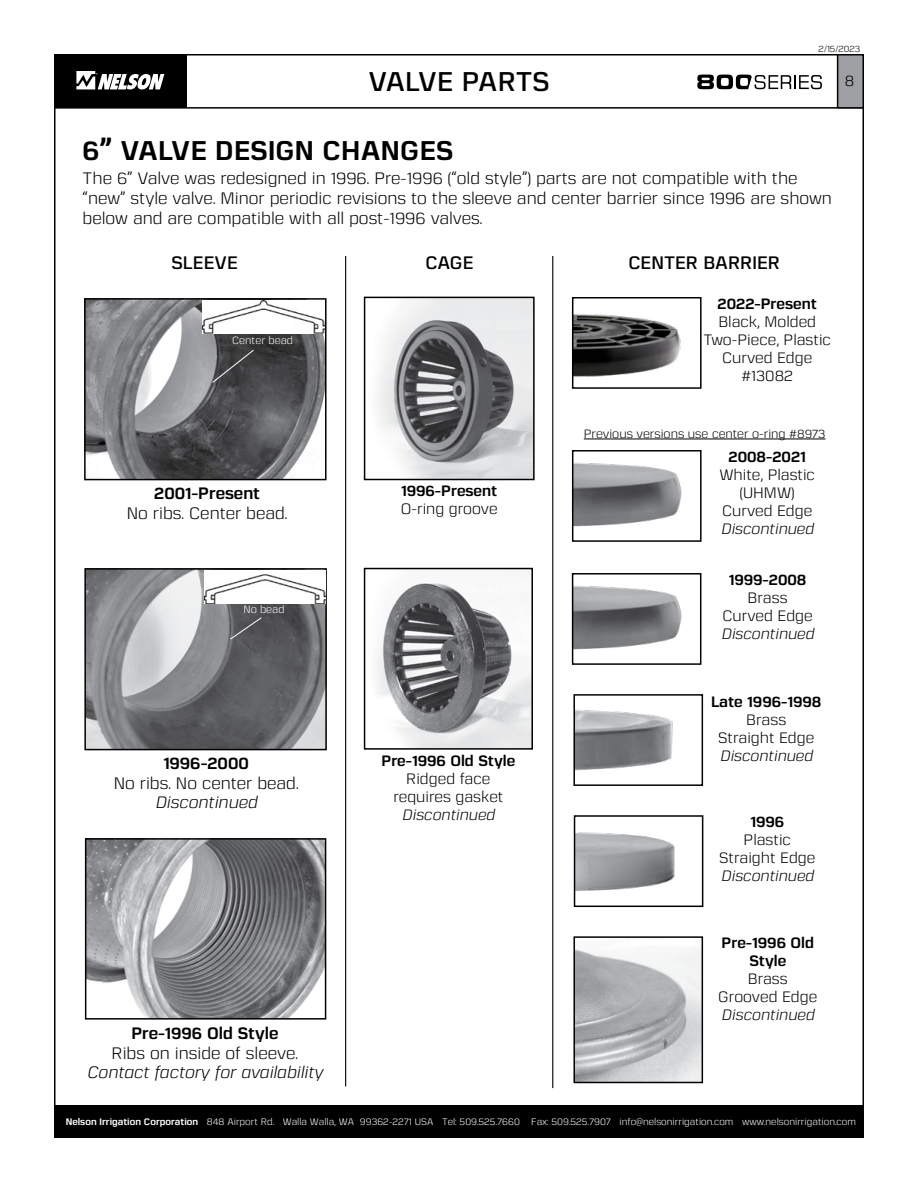
<style>
.page{position:relative;width:918px;height:1188px;background:#fff}
.page>*{position:absolute;margin:0;border:0;box-sizing:border-box;transform-origin:0 0}
.t1{font:700 27px "Gunar";letter-spacing:.01em;color:#000}
.t2{font:600 27px "Gunar";letter-spacing:-.005em;color:#000}
.t3{font:600 18px "Gunar";color:#000}
.t4{font:16.5px/19.8px "Gunar";color:#000}
.t5{font:italic 16.5px "Gunar";color:#000}
.t6{font:700 16.5px "Gunar";color:#000}
.t7{font:15px/18px "Gunar";color:#000;text-align:center}
.t8{font:700 15px/18px "Gunar";color:#000;text-align:center}
.t9{font:italic 15px "Gunar";color:#000}
.t10{font:12px "Gunar";color:#000}
.t11{font:10.5px "Gunar";color:#fff}
.t12{font:9.45px "Gunar";letter-spacing:.005em;color:#fff}
.t13{font:9px "Gunar";color:#000}
.s1{font-weight:700}
</style>
<div class="page">
<div style="left:54px;top:1105px;width:810px;height:33px;background:#000"></div>
<div style="left:838px;top:55px;width:25px;height:54px;background:#9d9fa2"></div>
<hr style="left:837px;top:54px;width:1px;height:54px;background:#000">
<hr style="left:55px;top:107px;width:809px;height:2px;background:#000">
<div style="left:54px;top:54px;width:133px;height:54px;background:#000"></div>
<svg style="left:76px;top:71px;width:88px;height:19px"></svg>
<svg style="left:697px;top:75px;width:125px;height:14px"></svg>
<img style="left:88px;top:841px;width:235px;height:176px">
<div style="left:85px;top:838px;width:241px;height:182px;border:2px solid #000"></div>
<img style="left:87px;top:571px;width:237px;height:176px">
<div style="left:84px;top:568px;width:243px;height:182px;border:2px solid #000"></div>
<img style="left:205px;top:570px;width:120px;height:33px">
<svg style="left:229px;top:617px;width:33px;height:23px"></svg>
<img style="left:87px;top:301px;width:237px;height:176px">
<div style="left:84px;top:298px;width:243px;height:182px;border:2px solid #000"></div>
<img style="left:202px;top:301px;width:122px;height:33px">
<svg style="left:212px;top:349px;width:43px;height:35px;background:#4d4d4f"></svg>
<img style="left:576px;top:832px;width:99px;height:59px">
<div style="left:574px;top:815px;width:129px;height:92px;border:1px solid #000"></div>
<img style="left:575px;top:709px;width:98px;height:62px">
<div style="left:573px;top:694px;width:130px;height:92px;border:1px solid #000"></div>
<img style="left:574px;top:585px;width:108px;height:65px">
<div style="left:572px;top:573px;width:129px;height:92px;border:1px solid #000"></div>
<img style="left:574px;top:462px;width:108px;height:65px">
<div style="left:572px;top:450px;width:130px;height:92px;border:1px solid #000"></div>
<img style="left:574px;top:314px;width:107px;height:63px">
<div style="left:572px;top:297px;width:130px;height:92px;border:1px solid #000"></div>
<img style="left:576px;top:948px;width:124px;height:132px">
<div style="left:573px;top:936px;width:130px;height:147px;border:2px solid #000"></div>
<img style="left:376px;top:571px;width:154px;height:176px">
<div style="left:364px;top:568px;width:169px;height:182px;border:2px solid #000"></div>
<img style="left:377px;top:300px;width:155px;height:177px">
<div style="left:364px;top:297px;width:171px;height:183px;border:2px solid #000"></div>
<hr style="left:345px;top:256px;width:1px;height:830px;background:#000">
<hr style="left:552px;top:256px;width:1px;height:832px;background:#000">
<hr style="left:584px;top:439px;width:242px;height:1px;background:#000">
<p class="t13" style="left:819px;top:43px;width:43px">2/15/2023</p>
<h1 class="t2" style="left:368px;top:63px;width:183px">VALVE PARTS</h1>
<p class="t7" style="left:845px;top:71px;width:11px">8</p>
<h1 class="t1" style="left:83px;top:131px;width:372px">6” VALVE DESIGN CHANGES</h1>
<p class="t4" style="left:83px;top:168px;width:751px">The 6” Valve was redesigned in 1996. Pre-1996 (“old style”) parts are not compatible with the “new” style valve. Minor periodic revisions to the sleeve and center barrier since 1996 are shown below and are compatible with all post-1996 valves.</p>
<p class="t3" style="left:171px;top:251px;width:68px">SLEEVE</p>
<p class="t11" style="left:232px;top:333px;width:62px">Center bead</p>
<p class="t6" style="left:154px;top:481px;width:107px">2001-Present</p>
<p class="t4" style="left:127px;top:502px;width:162px">No ribs. Center bead.</p>
<p class="t11" style="left:243px;top:603px;width:43px">No bead</p>
<p class="t6" style="left:163px;top:751px;width:87px">1996-2000</p>
<p class="t4" style="left:114px;top:772px;width:186px">No ribs. No center bead.</p>
<p class="t5" style="left:155px;top:792px;width:104px">Discontinued</p>
<p class="t3" style="left:425px;top:251px;width:50px">CAGE</p>
<p class="t8" style="left:401px;top:481px;width:98px">1996-Present</p>
<p class="t7" style="left:401px;top:499px;width:98px">O-ring groove</p>
<p class="t8" style="left:382px;top:751px;width:135px">Pre-1996 Old Style</p>
<p class="t7" style="left:393px;top:769px;width:112px">Ridged face requires gasket</p>
<p class="t9" style="left:402px;top:805px;width:94px">Discontinued</p>
<p class="t6" style="left:131px;top:1021px;width:149px">Pre-1996 Old Style</p>
<p class="t4" style="left:112px;top:1042px;width:188px">Ribs on inside of sleeve.</p>
<p class="t5" style="left:87px;top:1062px;width:238px">Contact factory for availability</p>
<p class="t3" style="left:628px;top:251px;width:153px">CENTER BARRIER</p>
<p class="t8" style="left:718px;top:294px;width:101px">2022-Present</p>
<p class="t7" style="left:703px;top:313px;width:129px">Black, Molded<br>Two-Piece, Plastic<br>Curved Edge #13082</p>
<p class="t10" style="left:584px;top:426px;width:243px">Previous versions use center o-ring #8973</p>
<p class="t8" style="left:729px;top:447px;width:79px">2008-2021</p>
<p class="t7" style="left:719px;top:466px;width:97px">White, Plastic (UHMW)<br>Curved Edge</p>
<p class="t9" style="left:721px;top:519px;width:94px">Discontinued</p>
<p class="t8" style="left:729px;top:570px;width:79px">1999-2008</p>
<p class="t7" style="left:722px;top:588px;width:92px">Brass<br>Curved Edge</p>
<p class="t9" style="left:721px;top:624px;width:94px">Discontinued</p>
<p class="t8" style="left:711px;top:692px;width:112px">Late 1996-1998</p>
<p class="t7" style="left:718px;top:710px;width:98px">Brass<br>Straight Edge</p>
<p class="t9" style="left:720px;top:746px;width:94px">Discontinued</p>
<p class="t8" style="left:750px;top:812px;width:35px">1996</p>
<p class="t7" style="left:719px;top:831px;width:98px">Plastic<br>Straight Edge</p>
<p class="t9" style="left:721px;top:866px;width:94px">Discontinued</p>
<p class="t8" style="left:722px;top:933px;width:94px">Pre-1996 Old<br>Style</p>
<p class="t7" style="left:718px;top:970px;width:101px">Brass<br>Grooved Edge</p>
<p class="t9" style="left:721px;top:1005px;width:94px">Discontinued</p>
<p class="t12" style="left:66px;top:1115px;width:792px"><span class="s1">Nelson Irrigation Corporation</span> 848 Airport Rd. Walla Walla, WA 99362-2271 USA Tel: 509.525.7660 Fax: 509.525.7907 info@nelsonirrigation.com www.nelsonirrigation.com</p>
</div>
